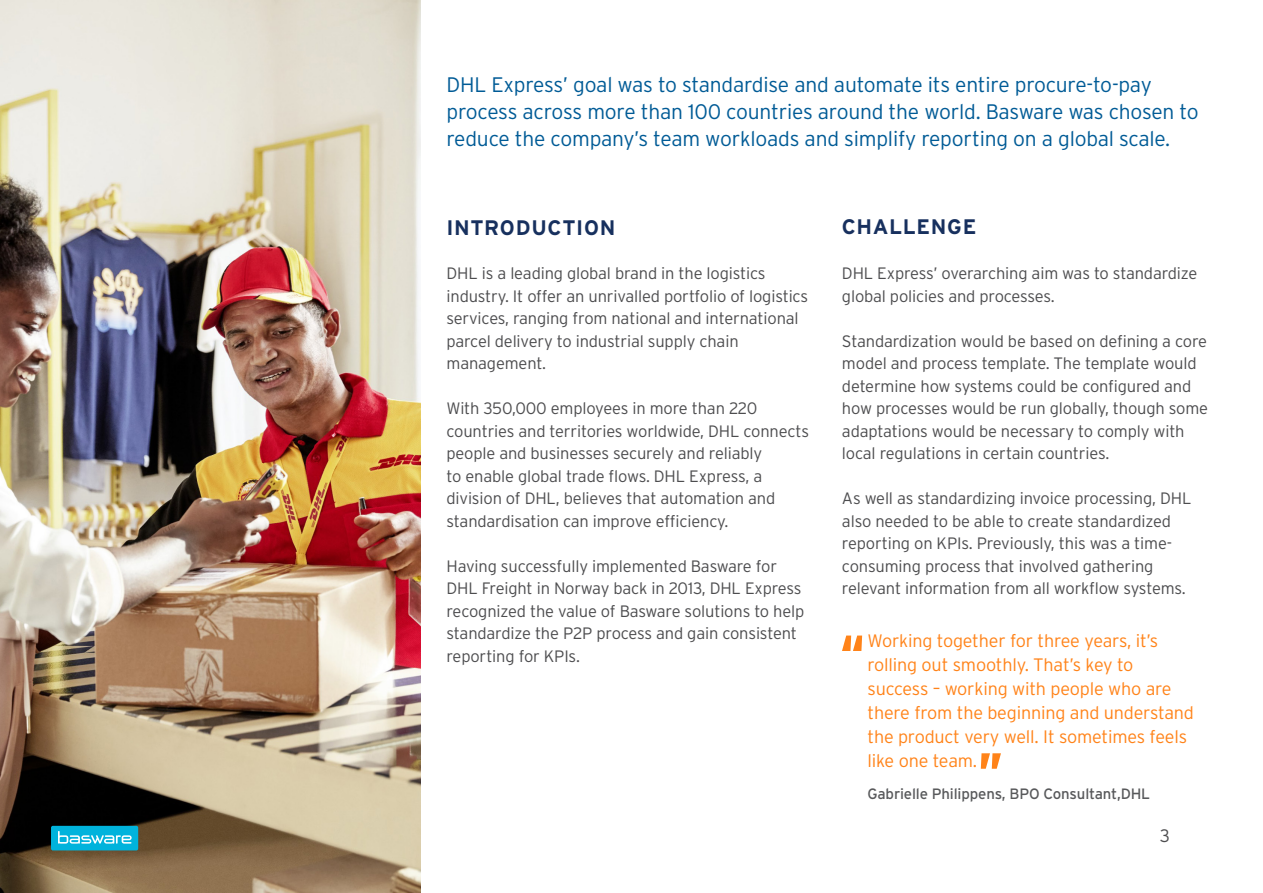
<style>
.page{position:relative;width:1263px;height:893px;background:#fff}
.page>*{position:absolute;margin:0;border:0;box-sizing:border-box;transform-origin:0 0}
.t1{font:300 21px/27px "Interstate";letter-spacing:-.01em;color:#005b96}
.t2{font:700 21px "Interstate";letter-spacing:.03em;color:#17305e}
.t3{font:300 18px/24px "Interstate";letter-spacing:-.01em;color:#ff8319}
.t4{font:300 18px "Interstate";color:#4d4d4f}
.t5{font:300 16.5px/22.5px "Interstate";letter-spacing:-.01em;color:#4d4d4f}
.t6{font:15px "Interstate";letter-spacing:-.01em;color:#58595b}
</style>
<div class="page">
<img style="left:0;top:0;width:421px;height:893px">
<div style="left:51px;top:826px;width:87px;height:24px;background:#00b3dc;border-radius:2px"></div>
<svg style="left:58px;top:831px;width:74px;height:13px"></svg>
<svg style="left:842px;top:635px;width:20px;height:16px"></svg>
<svg style="left:981px;top:753px;width:20px;height:16px"></svg>
<p class="t1" style="left:446px;top:71px;width:754px">DHL Express’ goal was to standardise and automate its entire procure-to-pay process across more than 100 countries around the world. Basware was chosen to reduce the company’s team workloads and simplify reporting on a global scale.</p>
<p class="t2" style="left:446px;top:215px;width:171px">INTRODUCTION</p>
<p class="t5" style="left:446px;top:262px;width:363px">DHL is a leading global brand in the logistics industry. It offer an unrivalled portfolio of logistics services, ranging from national and international parcel delivery to industrial supply chain management.</p>
<p class="t5" style="left:446px;top:397px;width:364px">With 350,000 employees in more than 220 countries and territories worldwide, DHL connects people and businesses securely and reliably<br>to enable global trade flows. DHL Express, a division of DHL, believes that automation and standardisation can improve efficiency.</p>
<p class="t5" style="left:446px;top:554px;width:359px">Having successfully implemented Basware for DHL Freight in Norway back in 2013, DHL Express recognized the value of Basware solutions to help standardize the P2P process and gain consistent reporting for KPIs.</p>
<p class="t2" style="left:842px;top:215px;width:136px">CHALLENGE</p>
<p class="t5" style="left:842px;top:262px;width:357px">DHL Express’ overarching aim was to standardize global policies and processes.</p>
<p class="t5" style="left:842px;top:329px;width:368px">Standardization would be based on defining a core model and process template. The template would determine how systems could be configured and how processes would be run globally, though some adaptations would be necessary to comply with local regulations in certain countries.</p>
<p class="t5" style="left:842px;top:487px;width:351px">As well as standardizing invoice processing, DHL also needed to be able to create standardized reporting on KPIs. Previously, this was a time&shy;consuming process that involved gathering relevant information from all workflow systems.</p>
<p class="t3" style="left:867px;top:629px;width:328px">Working together for three years, it’s rolling out smoothly. That’s key to success – working with people who are there from the beginning and understand the product very well. It sometimes feels like one team.</p>
<p class="t6" style="left:867px;top:786px;width:284px">Gabrielle Philippens, BPO Consultant,DHL</p>
<p class="t4" style="left:1160px;top:825px;width:12px">3</p>
</div>
